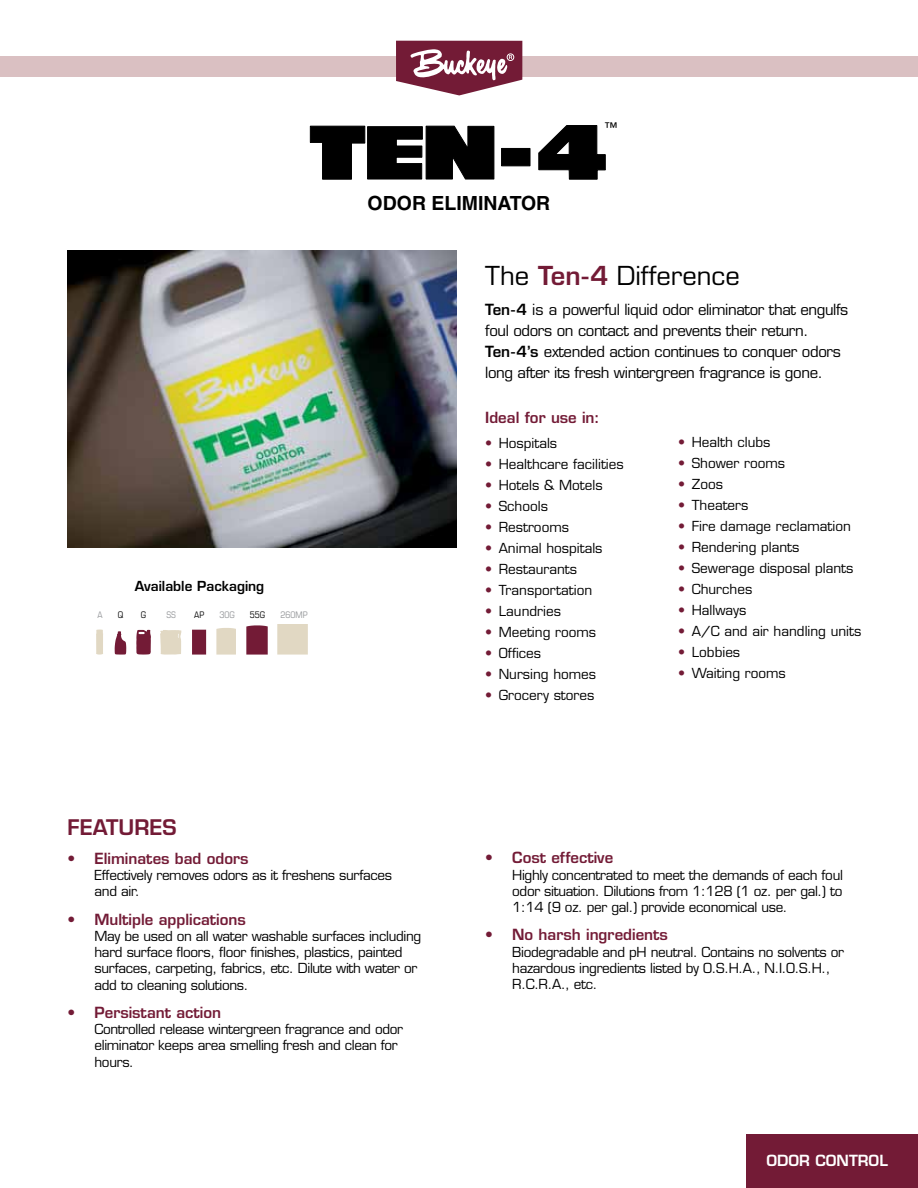
<style>
.page{position:relative;width:918px;height:1188px;background:#fff}
.page>*{position:absolute;margin:0;border:0;box-sizing:border-box;transform-origin:0 0}
.t1{font:25.5px "Eurostile LT Std";color:#000}
.t2{font:600 21px "Eurostile LT Std";color:#731b36}
.t3{font:700 19.5px "Helvetica LT Std";color:#000}
.t4{font:15px/21px "Eurostile LT Std";letter-spacing:-.025em;color:#000}
.t5{font:600 15px "Eurostile LT Std";color:#731b36}
.t6{font:600 15px "Eurostile LT Std";color:#fff}
.t7{font:13.5px/16.2px "Eurostile LT Std";letter-spacing:-.025em;color:#000}
.t8{font:13.5px "Eurostile LT Std";color:#000}
.t9{font:600 13.5px "Eurostile LT Std";color:#000}
.t10{font:13.5px "Helvetica LT Std";color:#000}
.t11{font:condensed 9px "Eurostile LT Std";color:#939598}
.t12{font:condensed 9px "Eurostile LT Std";color:#000}
.s1{font-weight:600;color:#731b36}
.s2{font-weight:600}
.s3{color:#731b36}
</style>
<div class="page">
<div style="left:0;top:56px;width:918px;height:20px;background:#dac0c2"></div>
<svg style="left:396px;top:41px;width:126px;height:54px;background:#9c5f71"></svg>
<img style="left:68px;top:251px;width:389px;height:297px">
<div style="left:746px;top:1134px;width:172px;height:54px;background:#731b36"></div>
<div style="left:501px;top:148px;width:29px;height:18px;background:#000;border:1px solid #000"></div>
<svg style="left:310px;top:126px;width:184px;height:54px"></svg>
<svg style="left:538px;top:125px;width:68px;height:55px"></svg>
<svg style="left:96px;top:630px;width:7px;height:25px"></svg>
<svg style="left:115px;top:631px;width:11px;height:24px"></svg>
<svg style="left:136px;top:630px;width:15px;height:25px"></svg>
<svg style="left:160px;top:630px;width:21px;height:25px"></svg>
<svg style="left:192px;top:630px;width:14px;height:25px"></svg>
<svg style="left:216px;top:628px;width:20px;height:27px"></svg>
<svg style="left:246px;top:625px;width:22px;height:30px"></svg>
<svg style="left:277px;top:624px;width:31px;height:31px"></svg>
<p class="t9" style="left:135px;top:578px;width:131px">Available Packaging</p>
<p class="t11" style="left:98px;top:609px;width:7px">A</p>
<p class="t12" style="left:118px;top:609px;width:7px">Q</p>
<p class="t12" style="left:141px;top:609px;width:7px">G</p>
<p class="t11" style="left:166px;top:609px;width:11px">SS</p>
<p class="t12" style="left:194px;top:609px;width:11px">AP</p>
<p class="t11" style="left:219px;top:609px;width:17px">30G</p>
<p class="t12" style="left:250px;top:609px;width:17px">55G</p>
<p class="t11" style="left:281px;top:609px;width:29px">260MP</p>
<h3 class="t3" style="left:368px;top:191px;width:184px">ODOR ELIMINATOR</h3>
<p class="t10" style="left:604px;top:119px;width:15px">™</p>
<h1 class="t1" style="left:485px;top:260px;width:256px">The <span class="s1">Ten-4</span> Difference</h1>
<p class="t4" style="left:485px;top:299px;width:365px"><span class="s2">Ten-4</span> is a powerful liquid odor eliminator that engulfs foul odors on contact and prevents their return.<br><span class="s2">Ten-4’s</span> extended action continues to conquer odors long after its fresh wintergreen fragrance is gone.</p>
<p class="t5" style="left:485px;top:408px;width:116px">Ideal for use in:</p>
<p class="t8" style="left:485px;top:435px;width:73px"><span class="s3">•</span> Hospitals</p>
<p class="t8" style="left:485px;top:456px;width:140px"><span class="s3">•</span> Healthcare facilities</p>
<p class="t8" style="left:485px;top:477px;width:119px"><span class="s3">•</span> Hotels &amp; Motels</p>
<p class="t8" style="left:485px;top:498px;width:64px"><span class="s3">•</span> Schools</p>
<p class="t8" style="left:485px;top:519px;width:85px"><span class="s3">•</span> Restrooms</p>
<p class="t8" style="left:485px;top:540px;width:119px"><span class="s3">•</span> Animal hospitals</p>
<p class="t8" style="left:485px;top:561px;width:93px"><span class="s3">•</span> Restaurants</p>
<p class="t8" style="left:485px;top:582px;width:109px"><span class="s3">•</span> Transportation</p>
<p class="t8" style="left:485px;top:603px;width:77px"><span class="s3">•</span> Laundries</p>
<p class="t8" style="left:485px;top:624px;width:112px"><span class="s3">•</span> Meeting rooms</p>
<p class="t7" style="left:485px;top:645px;width:57px"><span class="s3">•</span> Offices</p>
<p class="t8" style="left:485px;top:666px;width:112px"><span class="s3">•</span> Nursing homes</p>
<p class="t8" style="left:485px;top:687px;width:111px"><span class="s3">•</span> Grocery stores</p>
<p class="t8" style="left:678px;top:433px;width:94px"><span class="s3">•</span> Health clubs</p>
<p class="t8" style="left:678px;top:455px;width:108px"><span class="s3">•</span> Shower rooms</p>
<p class="t7" style="left:678px;top:476px;width:46px"><span class="s3">•</span> Zoos</p>
<p class="t8" style="left:678px;top:497px;width:72px"><span class="s3">•</span> Theaters</p>
<p class="t8" style="left:678px;top:518px;width:174px"><span class="s3">•</span> Fire damage reclamation</p>
<p class="t8" style="left:678px;top:539px;width:123px"><span class="s3">•</span> Rendering plants</p>
<p class="t8" style="left:678px;top:560px;width:177px"><span class="s3">•</span> Sewerage disposal plants</p>
<p class="t8" style="left:678px;top:581px;width:76px"><span class="s3">•</span> Churches</p>
<p class="t8" style="left:678px;top:602px;width:70px"><span class="s3">•</span> Hallways</p>
<p class="t8" style="left:678px;top:623px;width:185px"><span class="s3">•</span> A/C and air handling units</p>
<p class="t8" style="left:678px;top:644px;width:64px"><span class="s3">•</span> Lobbies</p>
<p class="t8" style="left:678px;top:665px;width:109px"><span class="s3">•</span> Waiting rooms</p>
<h2 class="t2" style="left:68px;top:814px;width:111px">FEATURES</h2>
<p class="t5" style="left:68px;top:849px;width:183px">• Eliminates bad odors</p>
<p class="t7" style="left:94px;top:867px;width:299px">Effectively removes odors as it freshens surfaces and air.</p>
<p class="t5" style="left:68px;top:910px;width:180px">• Multiple applications</p>
<p class="t7" style="left:94px;top:928px;width:328px">May be used on all water washable surfaces including hard surface floors, floor finishes, plastics, painted surfaces, carpeting, fabrics, etc. Dilute with water or add to cleaning solutions.</p>
<p class="t5" style="left:68px;top:1003px;width:155px">• Persistant action</p>
<p class="t7" style="left:94px;top:1021px;width:310px">Controlled release wintergreen fragrance and odor eliminator keeps area smelling fresh and clean for hours.</p>
<p class="t5" style="left:485px;top:848px;width:129px">• Cost effective</p>
<p class="t7" style="left:512px;top:867px;width:332px;text-align:justify">Highly concentrated to meet the demands of each foul odor situation. Dilutions from 1:128 (1 oz. per gal.) to 1:14 (9 oz. per gal.) provide economical use.</p>
<p class="t5" style="left:485px;top:926px;width:184px">• No harsh ingredients</p>
<p class="t7" style="left:512px;top:944px;width:333px">Biodegradable and pH neutral. Contains no solvents or hazardous ingredients listed by O.S.H.A., N.I.O.S.H.,<br>R.C.R.A., etc.</p>
<p class="t6" style="left:767px;top:1151px;width:123px">ODOR CONTROL</p>
</div>
